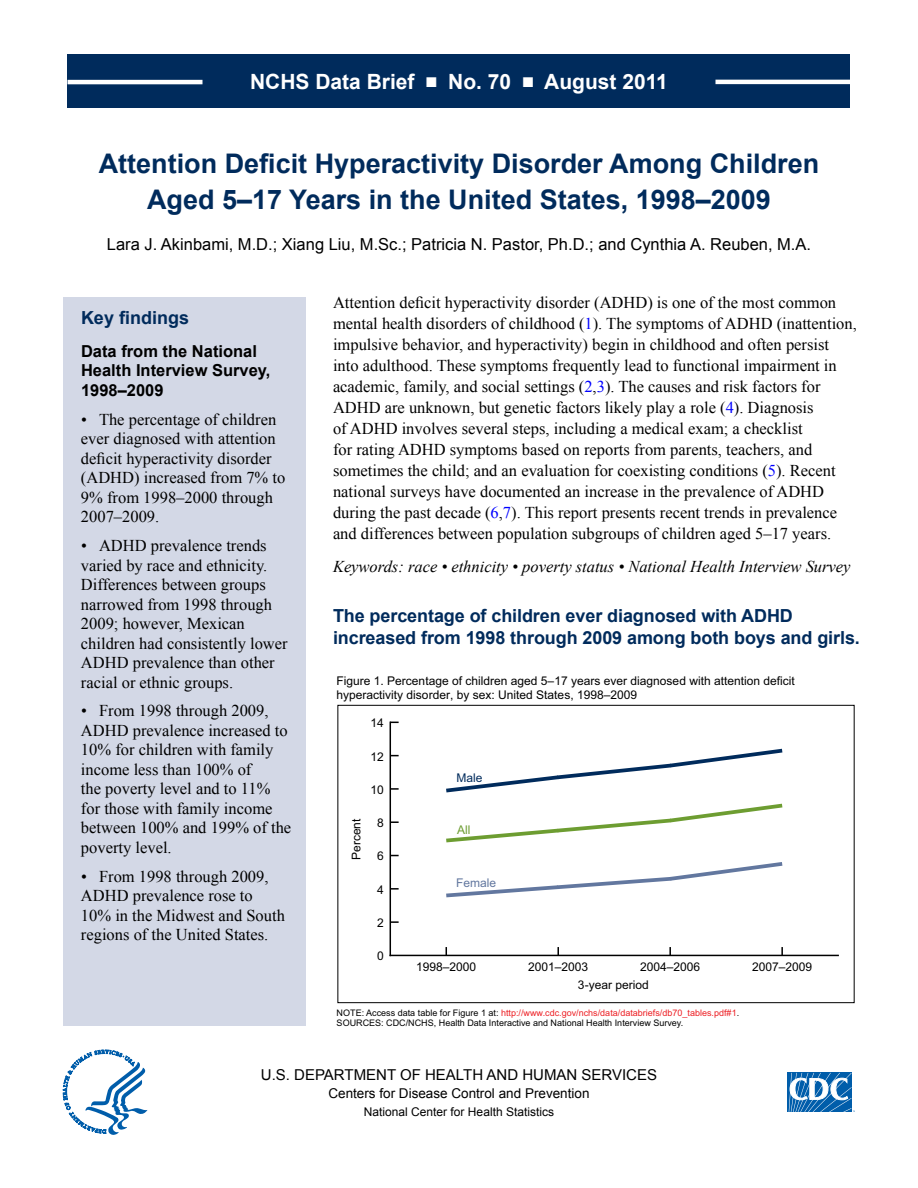
<style>
.page{position:relative;width:918px;height:1188px;background:#fff}
.page>*{position:absolute;margin:0;border:0;box-sizing:border-box;transform-origin:0 0}
.t1{font:700 27px/36px "Arial";color:#002b5c;text-align:center}
.Header_P1{font:700 21px "Arial";color:#fff}
.Heading_1{font:700 18px/22.5px "Arial";letter-spacing:-.005em;color:#002b5c}
.KFtitle{font:700 18px "Arial";color:#002b5c}
.KFbullets{font:16.5px/19.5px "Times New Roman";color:#000}
.Byline{font:16.5px "Arial";color:#000}
.Keywords{font:italic 16.5px "Times New Roman";color:#000}
.KFsubtitle{font:700 16.5px/19.5px "Arial";color:#000}
.t2{font:15px "Arial";color:#000}
.t3{font:13.5px "Arial";color:#000}
.t4{font:12px/13.5px "Arial";color:#000}
.t5{font:12px "Arial";color:#62779f}
.t6{font:12px "Arial";color:#002b5c}
.t7{font:12px "Arial";color:#6d9d31}
.t8{font:9px/10.5px "Arial";color:#000}
.s1{color:#00f}
.s2{color:#ed1f24}
</style>
<div class="page">
<div style="left:68px;top:54px;width:782px;height:54px;background:#002b5c"></div>
<hr style="left:68px;top:80px;width:134px;height:4px;background:#fff">
<hr style="left:716px;top:80px;width:134px;height:4px;background:#fff">
<svg style="left:787px;top:1072px;width:65px;height:1px"></svg>
<div style="left:787px;top:1073px;width:64px;height:39px;background:#005daa"></div>
<svg style="left:789px;top:1073px;width:66px;height:39px"></svg>
<svg style="left:63px;top:1050px;width:84px;height:85px"></svg>
<div style="left:63px;top:297px;width:243px;height:729px;background:#d3d8e6"></div>
<hr style="left:390px;top:955px;width:448px;height:1px;background:#000">
<svg style="left:557px;top:947px;width:2px;height:8px"></svg>
<svg style="left:669px;top:947px;width:2px;height:8px"></svg>
<svg style="left:781px;top:947px;width:2px;height:8px"></svg>
<hr style="left:390px;top:722px;width:1px;height:233px;background:#000">
<svg style="left:391px;top:921px;width:8px;height:2px"></svg>
<svg style="left:391px;top:888px;width:8px;height:2px"></svg>
<svg style="left:391px;top:821px;width:8px;height:2px"></svg>
<svg style="left:391px;top:788px;width:8px;height:2px"></svg>
<svg style="left:446px;top:862px;width:337px;height:36px"></svg>
<svg style="left:446px;top:748px;width:337px;height:45px"></svg>
<svg style="left:446px;top:803px;width:337px;height:40px"></svg>
<div style="left:337px;top:705px;width:518px;height:298px;border:1px solid #000"></div>
<p class="Header_P1" style="left:250px;top:67px;width:419px">NCHS Data Brief ■ No. 70 ■ August 2011</p>
<p class="t1" style="left:99px;top:147px;width:722px">Attention Deficit Hyperactivity Disorder Among Children<br>Aged 5–17 Years in the United States, 1998–2009</p>
<p class="Byline" style="left:107px;top:234px;width:706px">Lara J. Akinbami, M.D.; Xiang Liu, M.Sc.; Patricia N. Pastor, Ph.D.; and Cynthia A. Reuben, M.A.</p>
<p class="KFtitle" style="left:81px;top:305px;width:110px">Key findings</p>
<p class="KFsubtitle" style="left:81px;top:342px;width:191px">Data from the National<br>Health Interview Survey,<br>1998–2009</p>
<p class="KFbullets" style="left:81px;top:409px;width:206px">• The percentage of children ever diagnosed with attention deficit hyperactivity disorder (ADHD) increased from 7% to<br>9% from 1998–2000 through<br>2007–2009.</p>
<p class="KFbullets" style="left:81px;top:535px;width:208px">• ADHD prevalence trends varied by race and ethnicity.<br>Differences between groups narrowed from 1998 through<br>2009; however, Mexican children had consistently lower<br>ADHD prevalence than other racial or ethnic groups.</p>
<p class="KFbullets" style="left:81px;top:701px;width:212px">• From 1998 through 2009,<br>ADHD prevalence increased to<br>10% for children with family income less than 100% of<br>the poverty level and to 11% for those with family income between 100% and 199% of the poverty level.</p>
<p class="KFbullets" style="left:81px;top:866px;width:205px">• From 1998 through 2009,<br>ADHD prevalence rose to<br>10% in the Midwest and South regions of the United States.</p>
<p class="KFbullets" style="left:333px;top:292px;width:525px;line-height:21px">Attention deficit hyperactivity disorder (ADHD) is one of the most common mental health disorders of childhood (<span class="s1">1</span>). The symptoms of ADHD (inattention,</p>
<p class="KFbullets" style="left:333px;top:334px;width:505px;line-height:21px">impulsive behavior, and hyperactivity) begin in childhood and often persist into adulthood. These symptoms frequently lead to functional impairment in academic, family, and social settings (<span class="s1">2</span>,<span class="s1">3</span>). The causes and risk factors for</p>
<p class="KFbullets" style="left:333px;top:398px;width:482px">ADHD are unknown, but genetic factors likely play a role (<span class="s1">4</span>). Diagnosis</p>
<p class="KFbullets" style="left:333px;top:418px;width:504px;line-height:21px">of ADHD involves several steps, including a medical exam; a checklist<br>for rating ADHD symptoms based on reports from parents, teachers, and sometimes the child; and an evaluation for coexisting conditions (<span class="s1">5</span>). Recent</p>
<p class="KFbullets" style="left:333px;top:481px;width:506px;line-height:21px">national surveys have documented an increase in the prevalence of ADHD during the past decade (<span class="s1">6</span>,<span class="s1">7</span>). This report presents recent trends in prevalence</p>
<p class="KFbullets" style="left:333px;top:524px;width:500px">and differences between population subgroups of children aged 5–17 years.</p>
<p class="Keywords" style="left:333px;top:556px;width:519px">Keywords: race • ethnicity • poverty status • National Health Interview Survey</p>
<p class="Heading_1" style="left:333px;top:605px;width:528px">The percentage of children ever diagnosed with ADHD increased from 1998 through 2009 among both boys and girls.</p>
<p class="t4" style="left:336px;top:674px;width:460px">Figure 1. Percentage of children aged 5–17 years ever diagnosed with attention deficit hyperactivity disorder, by sex: United States, 1998–2009</p>
<p class="t4" style="left:370px;top:716px;width:15px">14</p>
<p class="t4" style="left:350px;top:860px;width:43px;rotate:-90deg">Percent</p>
<p class="t4" style="left:370px;top:750px;width:15px">12</p>
<p class="t4" style="left:370px;top:783px;width:15px">10</p>
<p class="t4" style="left:377px;top:816px;width:8px">8</p>
<p class="t4" style="left:377px;top:850px;width:8px">6</p>
<p class="t4" style="left:377px;top:883px;width:8px">4</p>
<p class="t4" style="left:377px;top:916px;width:8px">2</p>
<p class="t4" style="left:377px;top:949px;width:8px">0</p>
<p class="t6" style="left:457px;top:770px;width:28px">Male</p>
<p class="t7" style="left:457px;top:822px;width:15px">All</p>
<p class="t5" style="left:456px;top:875px;width:42px">Female</p>
<p class="t4" style="left:416px;top:960px;width:62px">1998–2000</p>
<p class="t4" style="left:528px;top:960px;width:62px">2001–2003</p>
<p class="t4" style="left:640px;top:960px;width:62px">2004–2006</p>
<p class="t4" style="left:752px;top:960px;width:62px">2007–2009</p>
<p class="t4" style="left:578px;top:978px;width:72px">3-year period</p>
<p class="t8" style="left:337px;top:1007px;width:404px">NOTE: Access data table for Figure 1 at: <span class="s2">http://www.cdc.gov/nchs/data/databriefs/db70_tables.pdf#1</span>.<br>SOURCES: CDC/NCHS, Health Data Interactive and National Health Interview Survey.</p>
<p class="t2" style="left:261px;top:1065px;width:398px">U.S. DEPARTMENT OF HEALTH AND HUMAN SERVICES</p>
<p class="t3" style="left:328px;top:1084px;width:263px">Centers for Disease Control and Prevention</p>
<p class="t4" style="left:364px;top:1105px;width:192px">National Center for Health Statistics</p>
</div>
